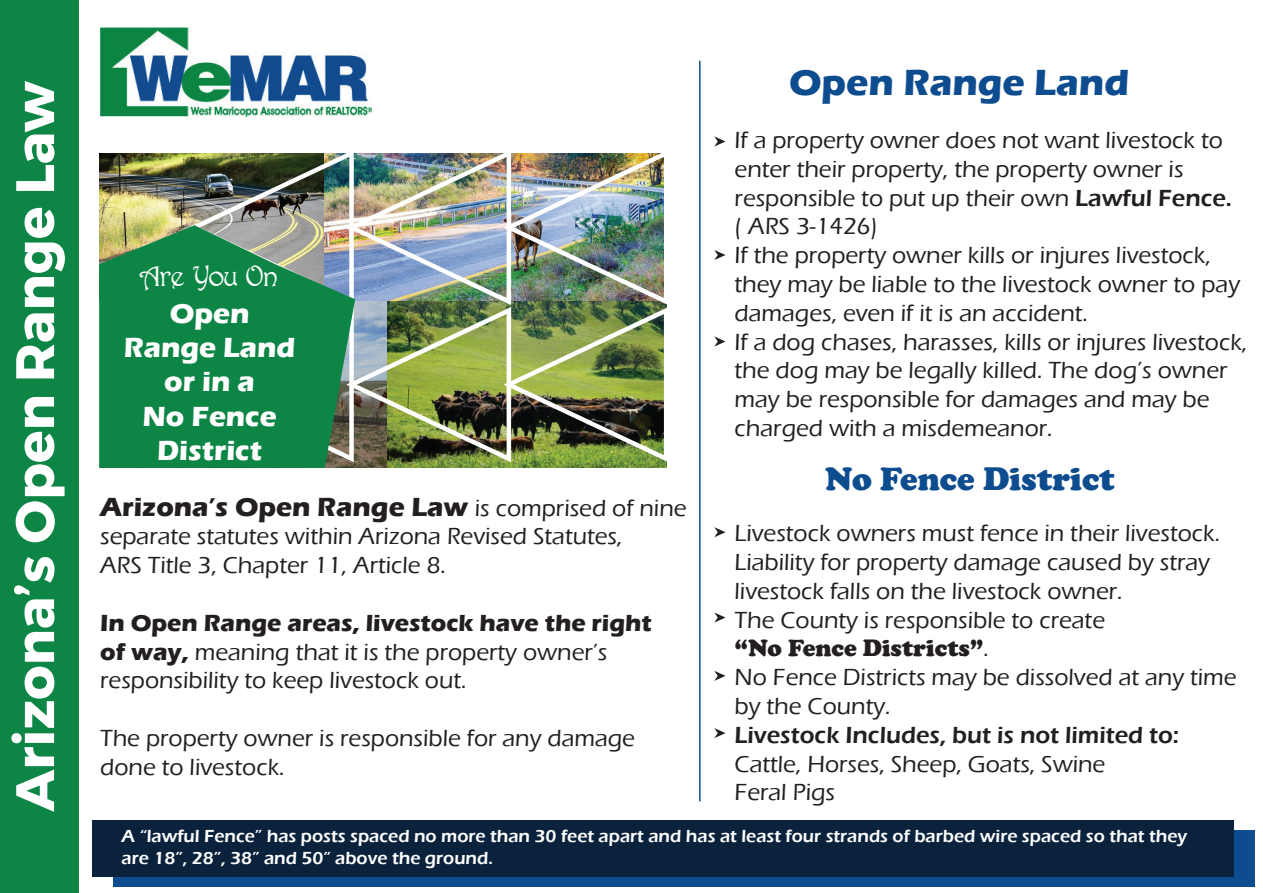
<style>
.page{position:relative;width:1263px;height:893px;background:#fff}
.page>*{position:absolute;margin:0;border:0;box-sizing:border-box;transform-origin:0 0}
.t1{font:700 54px "Montserrat";color:#fff}
.t2{font:700 37.5px "Eras ITC";color:#0d4c8f}
.t3{font:900 33px "Cooper";color:#0d4c8e}
.t4{font:30px "Harrington";color:#fff}
.t5{font:700 28.5px/34.2px "Eras ITC";color:#fff;text-align:center}
.t6{font:700 27px "Eras ITC";color:#231f20}
.t7{font:500 24px/28.8px "Eras ITC";color:#231f20}
.t8{font:600 24px "Eras ITC";color:#231f20}
.t9{font:900 24px "Cooper";color:#231f20}
.t10{font:600 18px/21.6px "Eras ITC";color:#fff}
.s1{font-weight:500;font-size:24px}
.s2{font-weight:700}
.s3{font-weight:600}
.s4{font-family:"Eras ITC";font-weight:500}
</style>
<div class="page">
<div style="left:0;top:0;width:78px;height:893px;background:#0c8545"></div>
<hr style="left:699px;top:61px;width:1px;height:740px;background:#0d4c8f">
<img style="left:99px;top:153px;width:567px;height:315px">
<img style="left:188px;top:153px;width:479px;height:313px">
<svg style="left:99px;top:225px;width:256px;height:243px;background:#278b53"></svg>
<div style="left:114px;top:830px;width:1141px;height:57px;background:#0d4c8f"></div>
<div style="left:93px;top:820px;width:1141px;height:57px;background:#0b223c"></div>
<svg style="left:714px;top:527px;width:11px;height:10px"></svg>
<svg style="left:714px;top:136px;width:11px;height:11px"></svg>
<svg style="left:714px;top:250px;width:11px;height:10px"></svg>
<svg style="left:714px;top:336px;width:11px;height:11px"></svg>
<svg style="left:714px;top:612px;width:11px;height:11px"></svg>
<svg style="left:714px;top:671px;width:11px;height:10px"></svg>
<svg style="left:714px;top:728px;width:11px;height:10px"></svg>
<img style="left:100px;top:27px;width:271px;height:89px">
<h1 class="t1" style="left:-8px;top:811px;width:732px;rotate:-90deg">Arizona’s Open Range Law</h1>
<p class="t4" style="left:140px;top:263px;width:139px">Are You On</p>
<p class="t5" style="left:124px;top:297px;width:173px">Open<br>Range Land or in a<br>No Fence<br>District</p>
<p class="t6" style="left:100px;top:491px;width:588px">Arizona’s Open Range Law <span class="s1">is comprised of nine</span></p>
<p class="t7" style="left:100px;top:522px;width:524px">separate statutes within Arizona Revised Statutes,<br>ARS Title 3, Chapter 11, Article 8.</p>
<p class="t7" style="left:100px;top:609px;width:553px"><span class="s2">In Open Range areas, livestock have the right of way,</span> meaning that it is the property owner’s responsibility to keep livestock out.</p>
<p class="t7" style="left:100px;top:724px;width:536px">The property owner is responsible for any damage done to livestock.</p>
<h2 class="t2" style="left:789px;top:61px;width:341px">Open Range Land</h2>
<p class="t7" style="left:735px;top:126px;width:514px">If a property owner does not want livestock to enter their property, the property owner is responsible to put up their own <span class="s3">Lawful Fence.<br></span>( ARS 3-1426)<br>If the property owner kills or injures livestock, they may be liable to the livestock owner to pay damages, even if it is an accident.<br>If a dog chases, harasses, kills or injures livestock, the dog may be legally killed. The dog’s owner may be responsible for damages and may be charged with a misdemeanor.</p>
<h3 class="t3" style="left:825px;top:460px;width:291px">No Fence District</h3>
<p class="t7" style="left:735px;top:519px;width:487px">Livestock owners must fence in their livestock.<br>Liability for property damage caused by stray livestock falls on the livestock owner.<br>The County is responsible to create</p>
<p class="t9" style="left:735px;top:634px;width:256px">“No Fence Districts”<span class="s4">.</span></p>
<p class="t7" style="left:735px;top:663px;width:503px">No Fence Districts may be dissolved at any time by the County.</p>
<p class="t8" style="left:735px;top:721px;width:446px">Livestock Includes, but is not limited to:</p>
<p class="t7" style="left:735px;top:749px;width:372px">Cattle, Horses, Sheep, Goats, Swine<br>Feral Pigs</p>
<p class="t10" style="left:122px;top:825px;width:1067px">A “lawful Fence” has posts spaced no more than 30 feet apart and has at least four strands of barbed wire spaced so that they are 18”, 28”, 38” and 50” above the ground.</p>
</div>
